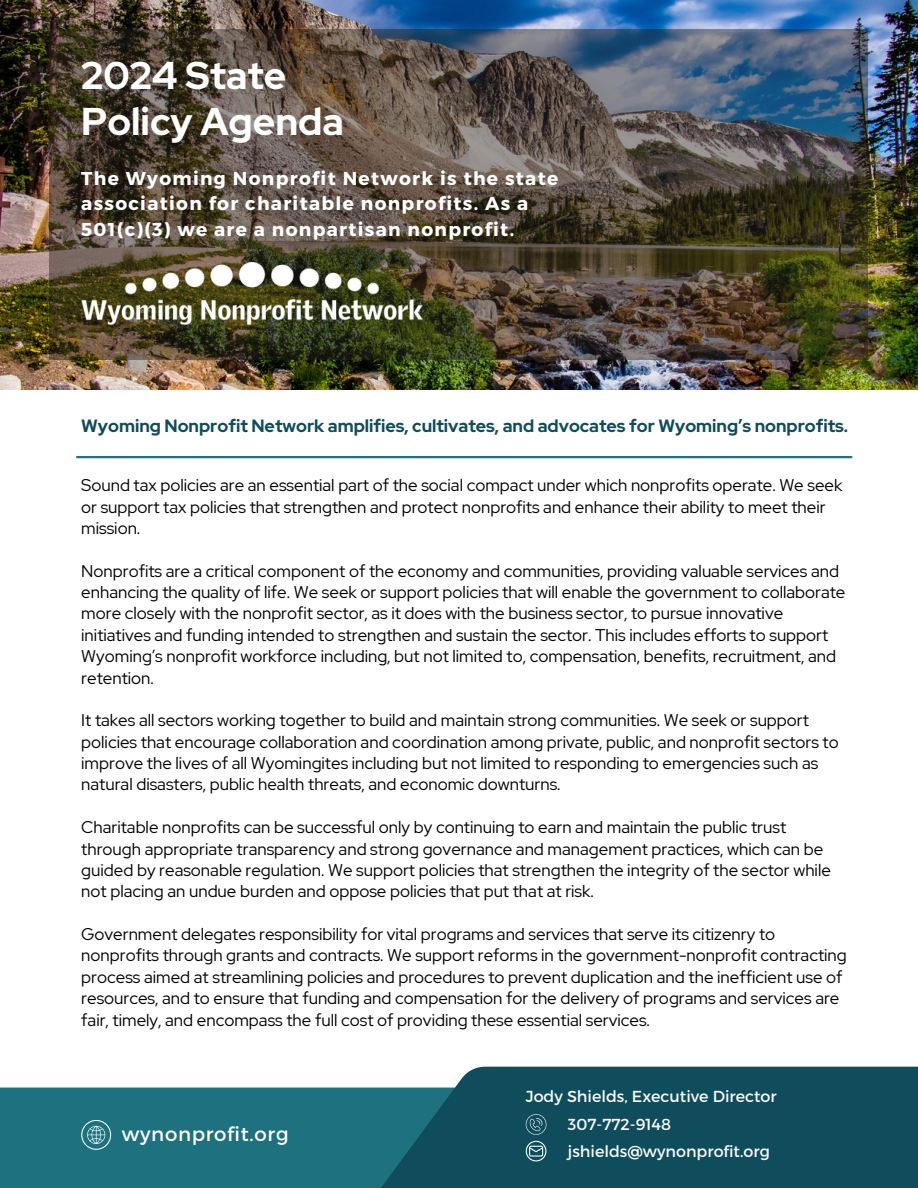
<style>
.page{position:relative;width:918px;height:1188px;background:#fff}
.page>*{position:absolute;margin:0;border:0;box-sizing:border-box;transform-origin:0 0}
.t1{font:700 38.55px/46.2px "Red Hat Display";color:#fff}
.t2{font:19.65px "Montserrat";letter-spacing:.035em;color:#fff}
.t3{font:700 18.6px/25.8px "Montserrat";letter-spacing:.07em;color:#fff}
.t4{font:700 17.7px "Red Hat Display";color:#0f4c5c}
.t5{font:16.95px/21.3px "Red Hat Display";color:#000}
.t6{font:15.9px "Montserrat";color:#fafafa}
</style>
<div class="page">
<hr style="left:77px;top:456px;width:774px;height:2px;background:#1e717f">
<img style="left:0;top:0;width:918px;height:389px">
<img style="left:49px;top:30px;width:819px;height:330px">
<img style="left:81px;top:263px;width:341px;height:63px">
<div style="left:0;top:1088px;width:602px;height:100px;background:#1e717f"></div>
<div style="left:373px;top:1067px;width:545px;height:121px;background:#0f4c5c"></div>
<svg style="left:81px;top:1120px;width:30px;height:30px"></svg>
<svg style="left:526px;top:1114px;width:20px;height:20px"></svg>
<svg style="left:526px;top:1141px;width:20px;height:20px"></svg>
<h5 class="t1" style="left:81px;top:52px;width:264px">2024 State<br>Policy Agenda</h5>
<h5 class="t3" style="left:81px;top:164px;width:479px">The Wyoming Nonprofit Network is the state association for charitable nonprofits. As a<br>501(c)(3) we are a nonpartisan nonprofit.</h5>
<h5 class="t4" style="left:81px;top:414px;width:768px">Wyoming Nonprofit Network amplifies, cultivates, and advocates for Wyoming’s nonprofits.</h5>
<h2 class="t5" style="left:81px;top:474px;width:763px">Sound tax policies are an essential part of the social compact under which nonprofits operate. We seek or support tax policies that strengthen and protect nonprofits and enhance their ability to meet their mission.</h2>
<p class="t5" style="left:81px;top:560px;width:766px">Nonprofits are a critical component of the economy and communities, providing valuable services and enhancing the quality of life. We seek or support policies that will enable the government to collaborate more closely with the nonprofit sector, as it does with the business sector, to pursue innovative initiatives and funding intended to strengthen and sustain the sector. This includes efforts to support Wyoming’s nonprofit workforce including, but not limited to, compensation, benefits, recruitment, and retention.</p>
<h4 class="t5" style="left:81px;top:710px;width:759px">It takes all sectors working together to build and maintain strong communities. We seek or support policies that encourage collaboration and coordination among private, public, and nonprofit sectors to improve the lives of all Wyomingites including but not limited to responding to emergencies such as natural disasters, public health threats, and economic downturns.</h4>
<h5 class="t5" style="left:81px;top:816px;width:751px">Charitable nonprofits can be successful only by continuing to earn and maintain the public trust through appropriate transparency and strong governance and management practices, which can be guided by reasonable regulation. We support policies that strengthen the integrity of the sector while not placing an undue burden and oppose policies that put that at risk.</h5>
<h5 class="t5" style="left:81px;top:923px;width:767px">Government delegates responsibility for vital programs and services that serve its citizenry to nonprofits through grants and contracts. We support reforms in the government-nonprofit contracting process aimed at streamlining policies and procedures to prevent duplication and the inefficient use of resources, and to ensure that funding and compensation for the delivery of programs and services are fair, timely, and encompass the full cost of providing these essential services.</h5>
<p class="t2" style="left:122px;top:1121px;width:168px">wynonprofit.org</p>
<p class="t6" style="left:526px;top:1086px;width:253px">Jody Shields, Executive Director</p>
<p class="t6" style="left:568px;top:1114px;width:105px">307-772-9148</p>
<p class="t6" style="left:568px;top:1141px;width:204px">jshields@wynonprofit.org</p>
</div>
